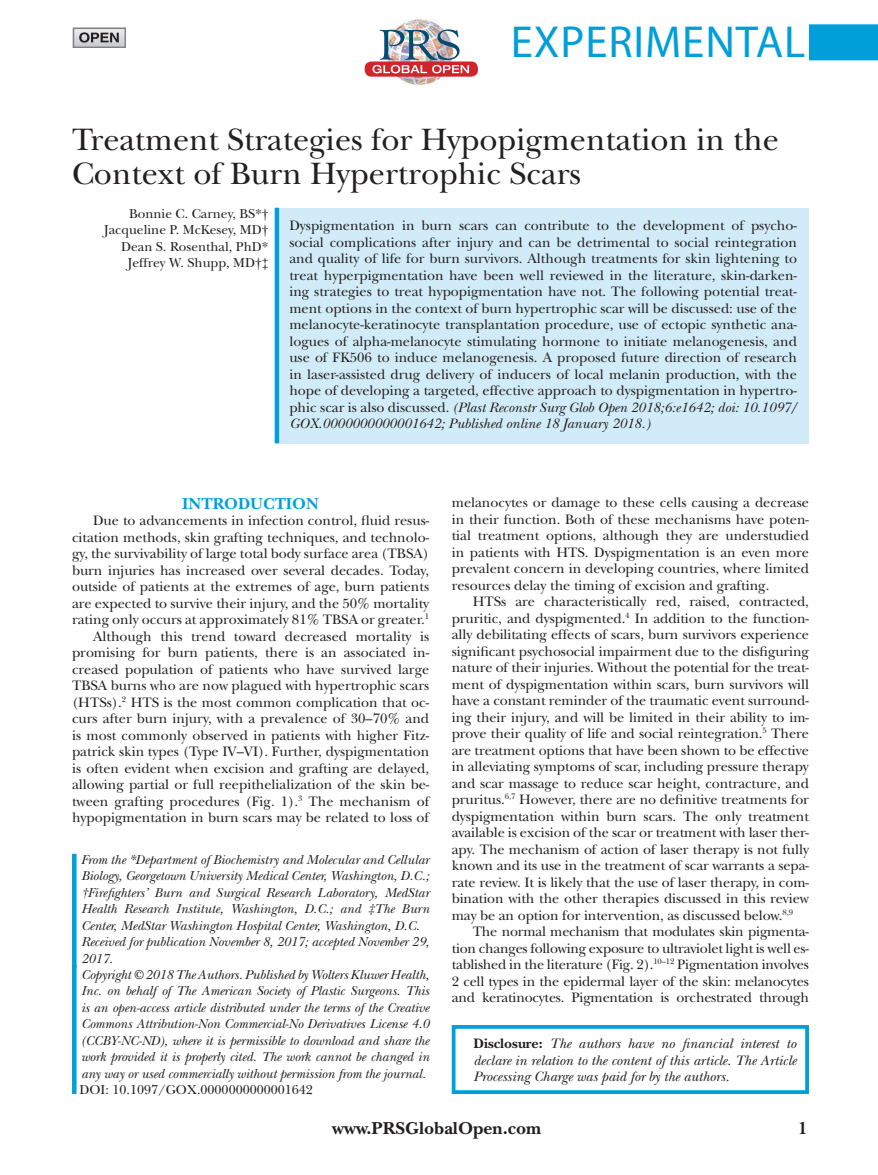
<style>
.page{position:relative;width:878px;height:1175px;background:#fff}
.page>*{position:absolute;margin:0;border:0;box-sizing:border-box;transform-origin:0 0}
.t1{font:45px "Myriad Pro";letter-spacing:.02em;color:#009fda}
.t2{font:32.25px/34.5px "New Baskerville";color:#231f20}
.t3{font:700 18px "New Baskerville";color:#231f20}
.t4{font:700 16.5px "New Baskerville";color:#009fda}
.t5{font:14.25px/16.5px "New Baskerville";color:#231f20;text-align:justify}
.t6{font:italic 14.25px/16.5px "New Baskerville";color:#231f20;text-align:justify}
.t7{font:italic 13.5px/16.5px "New Baskerville";color:#231f20}
.t8{font:13.5px/16.5px "New Baskerville";color:#231f20;text-align:right}
.s1{font-style:italic}
.s2{font-weight:700;font-style:normal}
</style>
<div class="page">
<div style="left:73px;top:28px;width:52px;height:20px;border:2px solid #808285"></div>
<svg style="left:79px;top:32px;width:40px;height:11px"></svg>
<img style="left:395px;top:20px;width:49px;height:64px">
<svg style="left:364px;top:61px;width:114px;height:16px"></svg>
<img style="left:372px;top:29px;width:97px;height:44px">
<div style="left:452px;top:1025px;width:356px;height:69px;border:4px solid #009fda"></div>
<hr style="left:72px;top:853px;width:4px;height:114px;background:#009fda">
<div style="left:277px;top:208px;width:531px;height:235px;background:#d1ecf8"></div>
<div style="left:274px;top:208px;width:5px;height:235px;background:#009fda"></div>
<hr style="left:72px;top:964px;width:4px;height:130px;background:#009fda">
<div style="left:808px;top:24px;width:70px;height:36px;background:#009fda"></div>
<h1 class="t1" style="left:511px;top:14px;width:296px">EXPERIMENTAL</h1>
<h2 class="t2" style="left:72px;top:122px;width:708px">Treatment Strategies for Hypopigmentation in the<br>Context of Burn Hypertrophic Scars</h2>
<p class="t8" style="left:104px;top:205px;width:166px">Bonnie C. Carney, BS*†<br>Jacqueline P. McKesey, MD†<br>Dean S. Rosenthal, PhD*<br>Jeffrey W. Shupp, MD†‡</p>
<p class="t5" style="left:289px;top:217px;width:509px">Dyspigmentation in burn scars can contribute to the development of psycho&shy;social complications after injury and can be detrimental to social reintegration and quality of life for burn survivors. Although treatments for skin lightening to treat hyperpigmentation have been well reviewed in the literature, skin-darken&shy;ing strategies to treat hypopigmentation have not. The following potential treat&shy;ment options in the context of burn hypertrophic scar will be discussed: use of the melanocyte-keratinocyte transplantation procedure, use of ectopic synthetic ana&shy;logues of alpha-melanocyte stimulating hormone to initiate melanogenesis, and use of FK506 to induce melanogenesis. A proposed future direction of research in laser-assisted drug delivery of inducers of local melanin production, with the hope of developing a targeted, effective approach to dyspigmentation in hypertro&shy;phic scar is also discussed. <span class="s1">(Plast Reconstr Surg Glob Open 2018;6:e1642; doi: 10.1097/ GOX.0000000000001642; Published online 18 January 2018.)</span></p>
<p class="t4" style="left:182px;top:493px;width:138px">INTRODUCTION</p>
<p class="t5" style="left:72px;top:512px;width:359px;text-align:right">Due to advancements in infection control, fluid resus&shy;citation methods, skin grafting techniques, and technolo&shy;gy, the survivability of large total body surface area (TBSA) burn injuries has increased over several decades. Today, outside of patients at the extremes of age, burn patients are expected to survive their injury, and the 50% mortality rating only occurs at approximately 81% TBSA or greater.<sup>1<br></sup>Although this trend toward decreased mortality is promising for burn patients, there is an associated in&shy;creased population of patients who have survived large TBSA burns who are now plagued with hypertrophic scars (HTSs).<sup>2</sup> HTS is the most common complication that oc&shy;curs after burn injury, with a prevalence of 30–70% and is most commonly observed in patients with higher Fitz&shy;patrick skin types (Type IV–VI). Further, dyspigmentation is often evident when excision and grafting are delayed, allowing partial or full reepithelialization of the skin be&shy;tween grafting procedures (Fig. 1).<sup>3</sup> The mechanism of hypopigmentation in burn scars may be related to loss of</p>
<p class="t7" style="left:81px;top:851px;width:350px">From the *Department of Biochemistry and Molecular and Cellular Biology, Georgetown University Medical Center, Washington, D.C.; †Firefighters’ Burn and Surgical Research Laboratory, MedStar Health Research Institute, Washington, D.C.; and ‡The Burn Center, MedStar Washington Hospital Center, Washington, D.C.<br>Received for publication November 8, 2017; accepted November 29, 2017.</p>
<p class="t7" style="left:81px;top:966px;width:350px;text-align:justify">Copyright © 2018 The Authors. Published by Wolters Kluwer Health, Inc. on behalf of The American Society of Plastic Surgeons. This is an open-access article distributed under the terms of the Creative Commons Attribution-Non Commercial-No Derivatives License 4.0 (CCBY-NC-ND), where it is permissible to download and share the work provided it is properly cited. The work cannot be changed in any way or used commercially without permission from the journal.</p>
<p class="t8" style="left:80px;top:1081px;width:235px">DOI: 10.1097/GOX.0000000000001642</p>
<p class="t5" style="left:452px;top:494px;width:359px">melanocytes or damage to these cells causing a decrease in their function. Both of these mechanisms have poten&shy;tial treatment options, although they are understudied in patients with HTS. Dyspigmentation is an even more prevalent concern in developing countries, where limited resources delay the timing of excision and grafting.</p>
<p class="t5" style="left:451px;top:593px;width:359px;text-indent:21px">HTSs are characteristically red, raised, contracted, pruritic, and dyspigmented.<sup>4</sup> In addition to the function&shy;ally debilitating effects of scars, burn survivors experience significant psychosocial impairment due to the disfiguring nature of their injuries. Without the potential for the treat&shy;ment of dyspigmentation within scars, burn survivors will have a constant reminder of the traumatic event surround&shy;ing their injury, and will be limited in their ability to im&shy;prove their quality of life and social reintegration.<sup>5</sup> There are treatment options that have been shown to be effective in alleviating symptoms of scar, including pressure therapy and scar massage to reduce scar height, contracture, and pruritus.<sup>6,7</sup> However, there are no definitive treatments for dyspigmentation within burn scars. The only treatment available is excision of the scar or treatment with laser ther&shy;apy. The mechanism of action of laser therapy is not fully known and its use in the treatment of scar warrants a sepa&shy;rate review. It is likely that the use of laser therapy, in com&shy;bination with the other therapies discussed in this review may be an option for intervention, as discussed below.<sup>8,9</sup></p>
<p class="t5" style="left:451px;top:923px;width:359px;text-indent:21px">The normal mechanism that modulates skin pigmenta&shy;tion changes following exposure to ultraviolet light is well es&shy;tablished in the literature (Fig. 2).<sup>10–12</sup> Pigmentation involves 2 cell types in the epidermal layer of the skin: melanocytes and keratinocytes. Pigmentation is orchestrated through</p>
<p class="t6" style="left:473px;top:1035px;width:324px"><span class="s2">Disclosure:</span> The authors have no financial interest to declare in relation to the content of this article. The Article Processing Charge was paid for by the authors.</p>
<p class="t3" style="left:332px;top:1118px;width:210px">www.PRSGlobalOpen.com</p>
<p class="t3" style="left:798px;top:1118px;width:11px">1</p>
</div>
